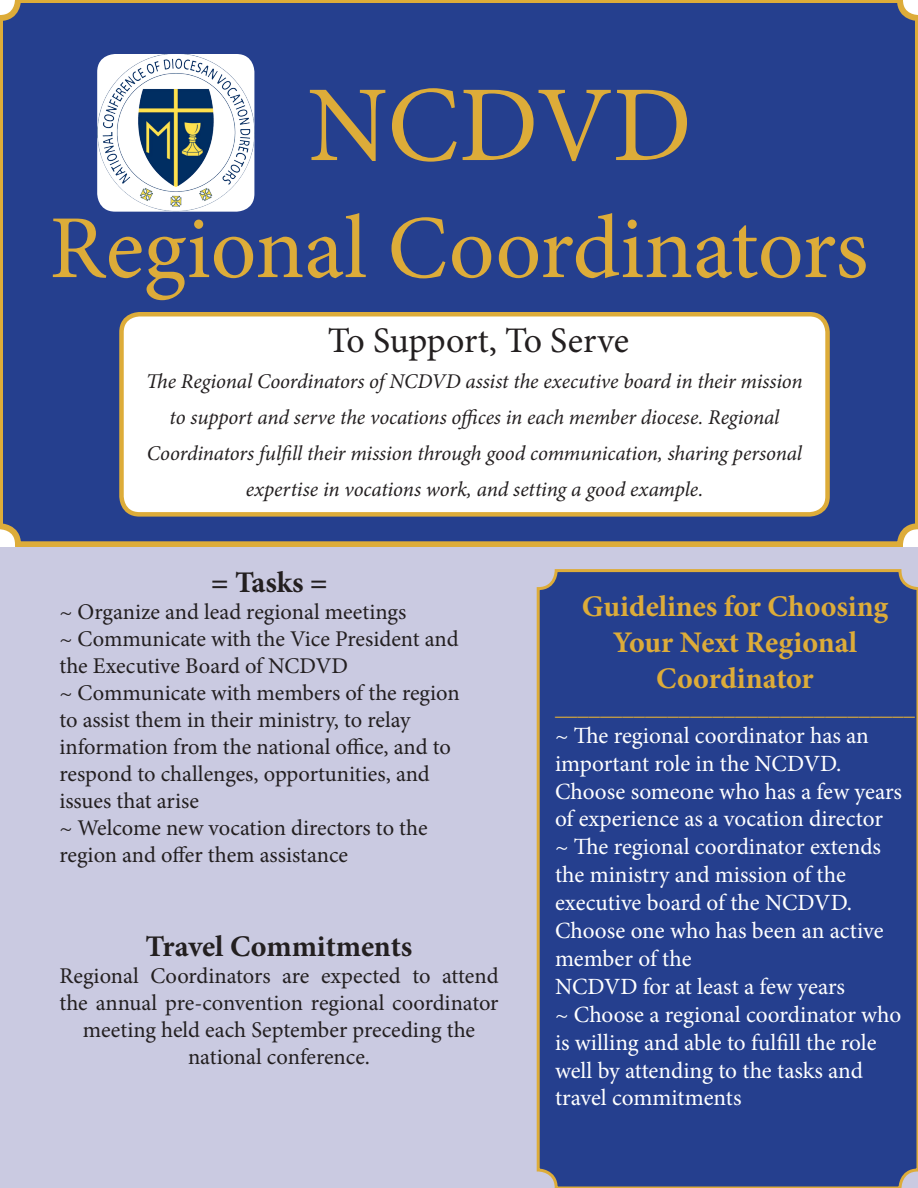
<style>
.page{position:relative;width:918px;height:1188px;background:#fff}
.page>*{position:absolute;margin:0;border:0;box-sizing:border-box;transform-origin:0 0}
.t1{font:108px "Minion Pro";letter-spacing:-.005em;color:#ddac39}
.t2{font:90px "Minion Pro";color:#ddac39}
.t3{font:36px "Minion Pro";letter-spacing:-.01em;color:#231f20}
.t4{font:700 30px "Minion Pro";color:#ddac39}
.t5{font:700 30px "Minion Pro";letter-spacing:-.005em;color:#231f20}
.t6{font:23.25px/27.9px "Minion Pro";letter-spacing:-.005em;color:#fff}
.t7{font:22.5px/27px "Minion Pro";color:#231f20}
.t8{font:22.5px "Minion Pro";color:#ddac39}
.t9{font:italic 21px "Minion Pro";letter-spacing:-.005em;color:#231f20}
</style>
<div class="page">
<div style="left:0;top:0;width:918px;height:547px;background:#253f8e"></div>
<img style="left:97px;top:54px;width:157px;height:158px">
<svg style="left:122px;top:314px;width:706px;height:200px"></svg>
<div style="left:119px;top:312px;width:711px;height:205px;border:4px solid #ddac39;border-radius:18px"></div>
<div style="left:0;top:547px;width:918px;height:641px;background:#cacae1"></div>
<div style="left:537px;top:569px;width:381px;height:619px;background:#253f8e"></div>
<p class="t1" style="left:308px;top:53px;width:386px">NCDVD</p>
<p class="t2" style="left:50px;top:188px;width:820px">Regional Coordinators</p>
<p class="t3" style="left:328px;top:316px;width:303px">To Support, To Serve</p>
<p class="t9" style="left:146px;top:367px;width:658px">The Regional Coordinators of NCDVD assist the executive board in their mission</p>
<p class="t9" style="left:170px;top:403px;width:611px">to support and serve the vocations offices in each member diocese. Regional</p>
<p class="t9" style="left:147px;top:439px;width:657px">Coordinators fulfill their mission through good communication, sharing personal</p>
<p class="t9" style="left:246px;top:475px;width:459px">expertise in vocations work, and setting a good example.</p>
<p class="t5" style="left:211px;top:562px;width:118px">= Tasks =</p>
<p class="t7" style="left:59px;top:599px;width:348px">~ Organize and lead regional meetings</p>
<p class="t7" style="left:59px;top:626px;width:401px">~ Communicate with the Vice President and the Executive Board of NCDVD</p>
<p class="t7" style="left:59px;top:680px;width:402px">~ Communicate with members of the region to assist them in their ministry, to relay</p>
<p class="t7" style="left:59px;top:734px;width:393px">information from the national office, and to</p>
<p class="t7" style="left:59px;top:761px;width:372px">respond to challenges, opportunities, and</p>
<p class="t7" style="left:59px;top:788px;width:141px">issues that arise</p>
<p class="t7" style="left:59px;top:815px;width:370px">~ Welcome new vocation directors to the</p>
<p class="t7" style="left:59px;top:842px;width:290px">region and offer them assistance</p>
<p class="t5" style="left:146px;top:925px;width:268px">Travel Commitments</p>
<p class="t7" style="left:59px;top:962px;width:441px;text-align:center">Regional Coordinators are expected to attend the annual pre-convention regional coordinator meeting held each September preceding the</p>
<p class="t7" style="left:188px;top:1043px;width:183px">national conference.</p>
<p class="t4" style="left:582px;top:585px;width:308px">Guidelines for Choosing</p>
<p class="t4" style="left:613px;top:621px;width:246px">Your Next Regional</p>
<p class="t4" style="left:656px;top:657px;width:159px">Coordinator</p>
<p class="t8" style="left:555px;top:693px;width:361px">________________________________</p>
<p class="t6" style="left:555px;top:721px;width:316px">~ The regional coordinator has an</p>
<p class="t6" style="left:555px;top:749px;width:349px">important role in the NCDVD.<br>Choose someone who has a few years of experience as a vocation director</p>
<p class="t6" style="left:555px;top:833px;width:328px">~ The regional coordinator extends the ministry and mission of the</p>
<p class="t6" style="left:555px;top:889px;width:330px">executive board of the NCDVD.<br>Choose one who has been an active member of the</p>
<p class="t6" style="left:555px;top:973px;width:292px">NCDVD for at least a few years</p>
<p class="t6" style="left:555px;top:1000px;width:348px">~ Choose a regional coordinator who is willing and able to fulfill the role well by attending to the tasks and</p>
<p class="t6" style="left:555px;top:1084px;width:188px">travel commitments</p>
</div>
